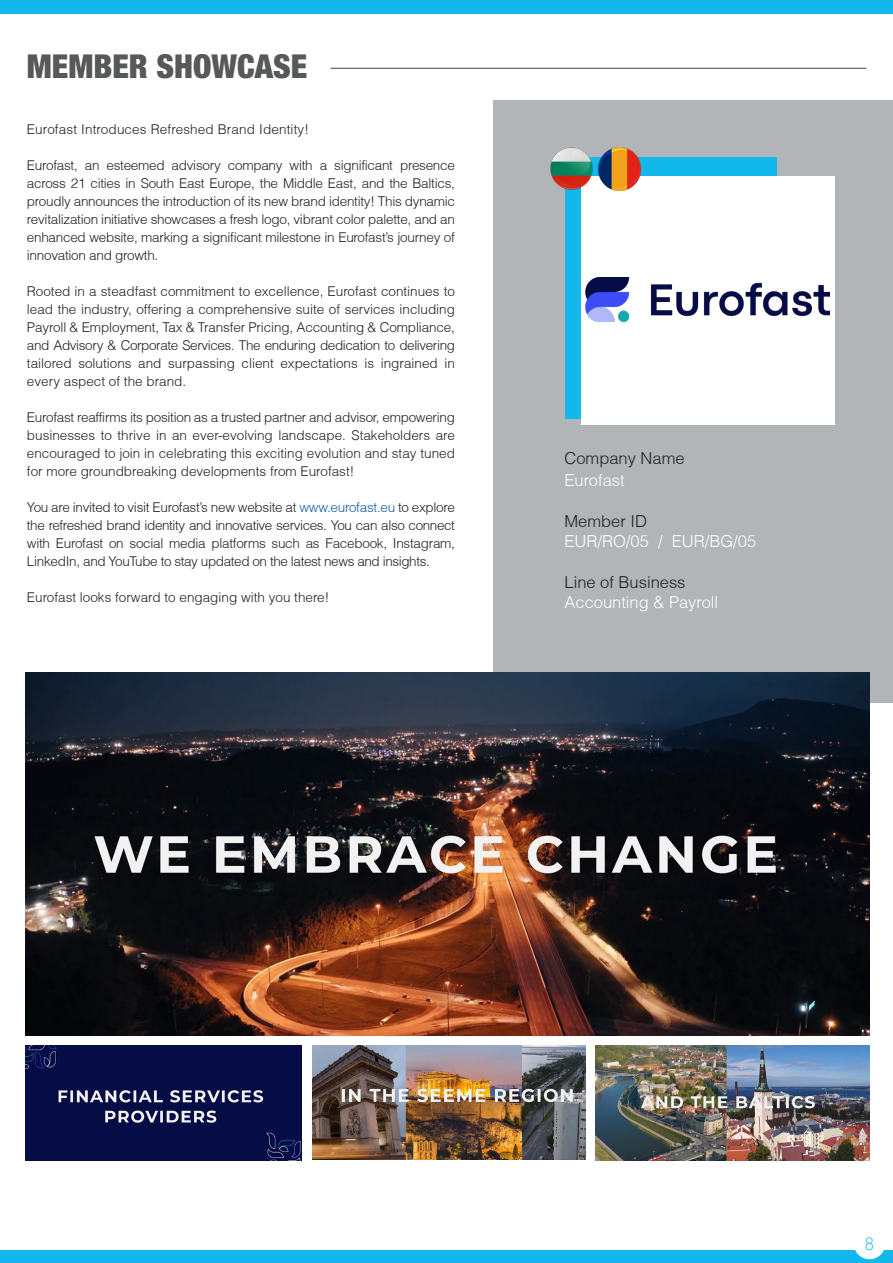
<style>
.page{position:relative;width:893px;height:1263px;background:#fff}
.page>*{position:absolute;margin:0;border:0;box-sizing:border-box;transform-origin:0 0}
.t1{font:900 condensed 33px "Helvetica Neue LT Std";color:#57585a}
.t2{font:300 18px "Yu Gothic UI";color:#12b8ed}
.t3{font:300 16.5px "Helvetica";color:#fff}
.t4{font:300 16.5px "Helvetica";color:#231f20}
.t5{font:300 13.5px/18px "Helvetica";color:#231f20;text-align:justify}
.s1{color:#175d9e}
</style>
<div class="page">
<div style="left:0;top:0;width:893px;height:14px;background:#12b8ec"></div>
<div style="left:0;top:1250px;width:893px;height:13px;background:#12b8ec"></div>
<div style="left:854px;top:1229px;width:31px;height:29px;background:#fff;border-radius:50%"></div>
<div style="left:854px;top:1228px;width:31px;height:31px;border:2px solid #fff;border-radius:50%"></div>
<div style="left:493px;top:100px;width:399px;height:603px;background:#b1b5b7"></div>
<div style="left:566px;top:157px;width:211px;height:262px;background:#12b8ec"></div>
<hr style="left:331px;top:68px;width:535px;height:1px;background:#575c5e">
<img style="left:312px;top:1045px;width:273px;height:115px">
<img style="left:26px;top:1045px;width:276px;height:115px">
<img style="left:26px;top:673px;width:843px;height:362px">
<img style="left:595px;top:1045px;width:274px;height:115px">
<div style="left:581px;top:177px;width:254px;height:248px;background:#fff"></div>
<img style="left:599px;top:148px;width:41px;height:42px">
<img style="left:550px;top:147px;width:44px;height:44px">
<img style="left:585px;top:278px;width:244px;height:44px">
<hr style="left:892px;top:889px;width:1px;height:290px;background:#f16e3f">
<p class="t1" style="left:27px;top:46px;width:282px">MEMBER SHOWCASE</p>
<p class="t5" style="left:27px;top:120px;width:284px">Eurofast Introduces Refreshed Brand Identity!</p>
<p class="t5" style="left:27px;top:156px;width:430px">Eurofast, an esteemed advisory company with a significant presence across 21 cities in South East Europe, the Middle East, and the Baltics, proudly announces the introduction of its new brand identity! This dynamic revitalization initiative showcases a fresh logo, vibrant color palette, and an enhanced website, marking a significant milestone in Eurofast’s journey of innovation and growth.</p>
<p class="t5" style="left:27px;top:282px;width:430px">Rooted in a steadfast commitment to excellence, Eurofast continues to lead the industry, offering a comprehensive suite of services including Payroll &amp; Employment, Tax &amp; Transfer Pricing, Accounting &amp; Compliance, and Advisory &amp; Corporate Services. The enduring dedication to delivering tailored solutions and surpassing client expectations is ingrained in every aspect of the brand.</p>
<p class="t5" style="left:27px;top:408px;width:430px">Eurofast reaffirms its position as a trusted partner and advisor, empowering businesses to thrive in an ever-evolving landscape. Stakeholders are encouraged to join in celebrating this exciting evolution and stay tuned for more groundbreaking developments from Eurofast!</p>
<p class="t5" style="left:27px;top:498px;width:430px">You are invited to visit Eurofast’s new website at <span class="s1">www.eurofast.eu</span> to explore the refreshed brand identity and innovative services. You can also connect with Eurofast on social media platforms such as Facebook, Instagram, LinkedIn, and YouTube to stay updated on the latest news and insights.</p>
<p class="t5" style="left:27px;top:588px;width:304px">Eurofast looks forward to engaging with you there!</p>
<p class="t4" style="left:564px;top:448px;width:122px">Company Name</p>
<p class="t3" style="left:564px;top:469px;width:62px">Eurofast</p>
<p class="t4" style="left:564px;top:511px;width:84px">Member ID</p>
<p class="t3" style="left:564px;top:531px;width:193px">EUR/RO/05 / EUR/BG/05</p>
<p class="t4" style="left:564px;top:572px;width:123px">Line of Business</p>
<p class="t3" style="left:564px;top:592px;width:155px">Accounting &amp; Payroll</p>
<h2 class="t2" style="left:865px;top:1227px;width:11px">8</h2>
</div>
